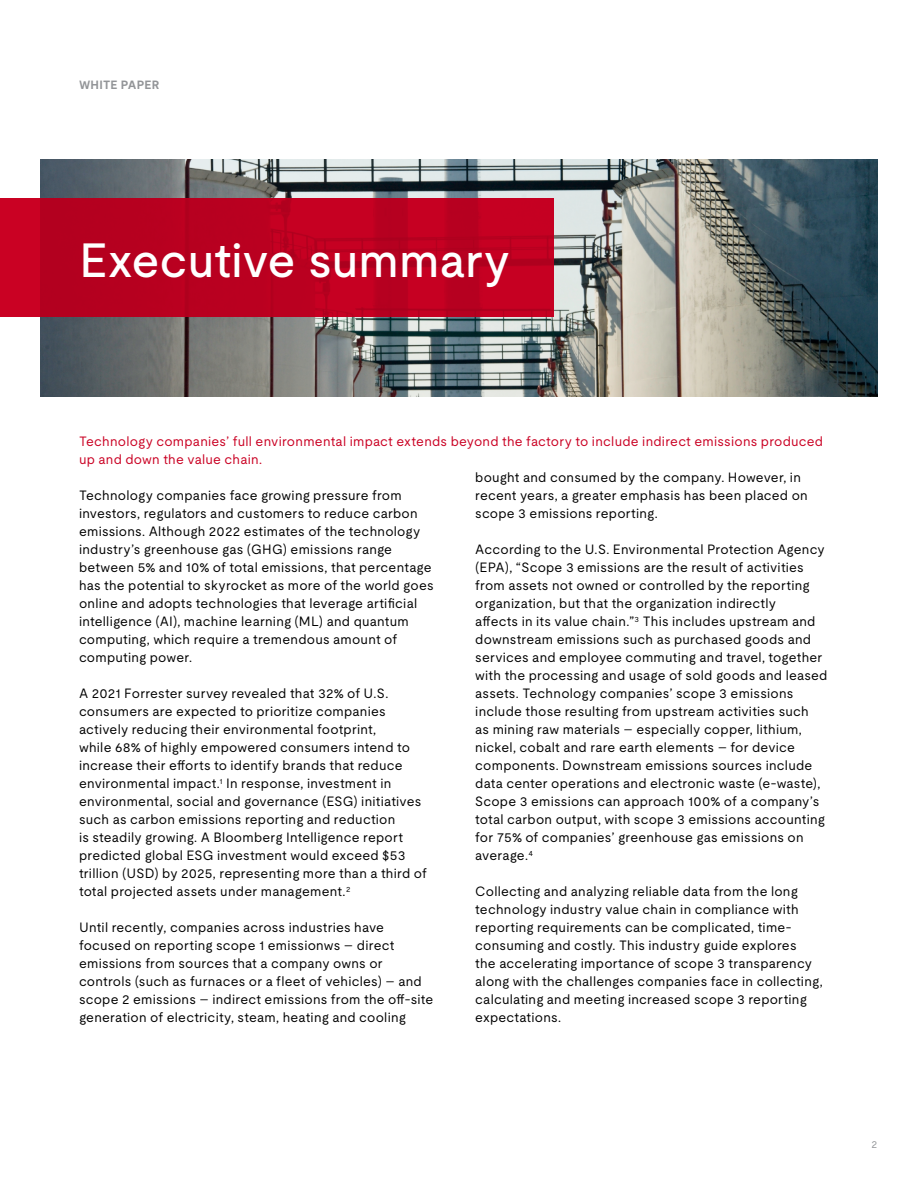
<style>
.page{position:relative;width:918px;height:1188px;background:#fff}
.page>*{position:absolute;margin:0;border:0;box-sizing:border-box;transform-origin:0 0}
.t1{font:500 48px "UL Moderat";letter-spacing:-.005em;color:#fff}
.t2{font:13.5px/18px "UL Moderat";letter-spacing:.015em;color:#000}
.t3{font:13.5px/18px "UL Moderat";letter-spacing:.015em;color:#ca0123}
.t4{font:700 12px "UL Moderat";letter-spacing:.015em;color:#939598}
.t5{font:10.5px "UL Moderat";color:#939598}
</style>
<div class="page">
<img style="left:40px;top:159px;width:838px;height:237px">
<svg style="left:0;top:198px;width:554px;height:119px;background:#bc0020"></svg>
<p class="t4" style="left:79px;top:75px;width:82px">WHITE PAPER</p>
<h1 class="t1" style="left:79px;top:222px;width:433px">Executive summary</h1>
<p class="t3" style="left:79px;top:432px;width:746px">Technology companies’ full environmental impact extends beyond the factory to include indirect emissions produced up and down the value chain.</p>
<p class="t2" style="left:79px;top:486px;width:356px">Technology companies face growing pressure from investors, regulators and customers to reduce carbon emissions. Although 2022 estimates of the technology industry’s greenhouse gas (GHG) emissions range between 5% and 10% of total emissions, that percentage has the potential to skyrocket as more of the world goes online and adopts technologies that leverage artificial intelligence (AI), machine learning (ML) and quantum computing, which require a tremendous amount of computing power.</p>
<p class="t2" style="left:79px;top:684px;width:349px">A 2021 Forrester survey revealed that 32% of U.S. consumers are expected to prioritize companies actively reducing their environmental footprint,<br>while 68% of highly empowered consumers intend to increase their efforts to identify brands that reduce environmental impact.<sup>1</sup> In response, investment in environmental, social and governance (ESG) initiatives such as carbon emissions reporting and reduction<br>is steadily growing. A Bloomberg Intelligence report predicted global ESG investment would exceed $53 trillion (USD) by 2025, representing more than a third of total projected assets under management.<sup>2</sup></p>
<p class="t2" style="left:79px;top:918px;width:356px">Until recently, companies across industries have focused on reporting scope 1 emissionws – direct emissions from sources that a company owns or controls (such as furnaces or a fleet of vehicles) – and scope 2 emissions – indirect emissions from the off-site generation of electricity, steam, heating and cooling</p>
<p class="t2" style="left:475px;top:468px;width:334px">bought and consumed by the company. However, in recent years, a greater emphasis has been placed on scope 3 emissions reporting.</p>
<p class="t2" style="left:475px;top:540px;width:354px">According to the U.S. Environmental Protection Agency (EPA), “Scope 3 emissions are the result of activities from assets not owned or controlled by the reporting organization, but that the organization indirectly<br>affects in its value chain.”<sup>3</sup> This includes upstream and downstream emissions such as purchased goods and services and employee commuting and travel, together with the processing and usage of sold goods and leased assets. Technology companies’ scope 3 emissions include those resulting from upstream activities such<br>as mining raw materials – especially copper, lithium, nickel, cobalt and rare earth elements – for device components. Downstream emissions sources include data center operations and electronic waste (e-waste), Scope 3 emissions can approach 100% of a company’s total carbon output, with scope 3 emissions accounting for 75% of companies’ greenhouse gas emissions on average.<sup>4</sup></p>
<p class="t2" style="left:475px;top:882px;width:349px">Collecting and analyzing reliable data from the long technology industry value chain in compliance with reporting requirements can be complicated, time&shy;consuming and costly. This industry guide explores<br>the accelerating importance of scope 3 transparency along with the challenges companies face in collecting, calculating and meeting increased scope 3 reporting expectations.</p>
<p class="t5" style="left:872px;top:1136px;width:7px">2</p>
</div>
